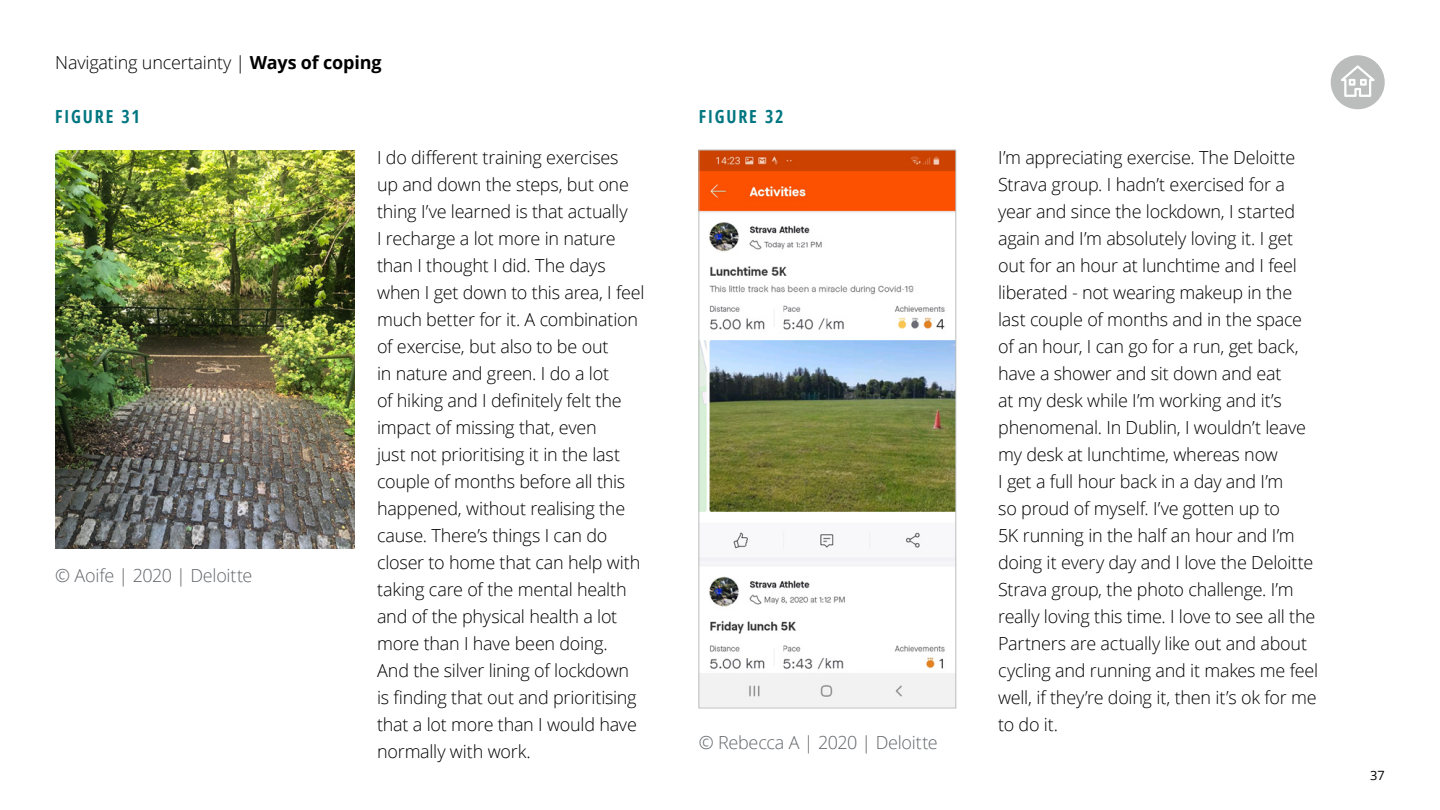
<style>
.page{position:relative;width:1440px;height:810px;background:#fff}
.page>*{position:absolute;margin:0;border:0;box-sizing:border-box;transform-origin:0 0}
.t1{font:300 18px/27px "Open Sans";letter-spacing:-.015em;color:#000}
.t2{font:300 18px "Open Sans";letter-spacing:-.015em;color:#63666a}
.t3{font:700 18px "Open Sans Condensed";letter-spacing:.1em;color:#007680}
.t4{font:12.75px "Open Sans";color:#000}
.s1{font-weight:700}
</style>
<div class="page">
<svg style="left:1331px;top:55px;width:54px;height:54px"></svg>
<img style="left:55px;top:150px;width:300px;height:398px">
<img style="left:701px;top:152px;width:253px;height:554px">
<div style="left:699px;top:150px;width:257px;height:558px;border:1px solid #bbbcbc"></div>
<p class="t1" style="left:55px;top:49px;width:328px">Navigating uncertainty | <span class="s1">Ways of coping</span></p>
<p class="t3" style="left:55px;top:104px;width:86px">FIGURE 31</p>
<p class="t3" style="left:699px;top:104px;width:86px">FIGURE 32</p>
<p class="t2" style="left:55px;top:564px;width:199px">© Aoife | 2020 | Deloitte</p>
<p class="t1" style="left:377px;top:143px;width:269px">I do different training exercises<br>up and down the steps, but one thing I’ve learned is that actually<br>I recharge a lot more in nature than I thought I did. The days when I get down to this area, I feel much better for it. A combination of exercise, but also to be out<br>in nature and green. I do a lot<br>of hiking and I definitely felt the impact of missing that, even<br>just not prioritising it in the last couple of months before all this happened, without realising the cause. There’s things I can do closer to home that can help with taking care of the mental health and of the physical health a lot more than I have been doing.<br>And the silver lining of lockdown is finding that out and prioritising that a lot more than I would have normally with work.</p>
<p class="t1" style="left:998px;top:143px;width:321px">I’m appreciating exercise. The Deloitte Strava group. I hadn’t exercised for a year and since the lockdown, I started again and I’m absolutely loving it. I get out for an hour at lunchtime and I feel liberated - not wearing makeup in the last couple of months and in the space of an hour, I can go for a run, get back, have a shower and sit down and eat<br>at my desk while I’m working and it’s phenomenal. In Dublin, I wouldn’t leave my desk at lunchtime, whereas now<br>I get a full hour back in a day and I’m<br>so proud of myself. I’ve gotten up to<br>5K running in the half an hour and I’m doing it every day and I love the Deloitte Strava group, the photo challenge. I’m really loving this time. I love to see all the Partners are actually like out and about cycling and running and it makes me feel well, if they’re doing it, then it’s ok for me to do it.</p>
<p class="t2" style="left:699px;top:730px;width:240px">© Rebecca A | 2020 | Deloitte</p>
<p class="t4" style="left:1370px;top:767px;width:16px">37</p>
</div>
